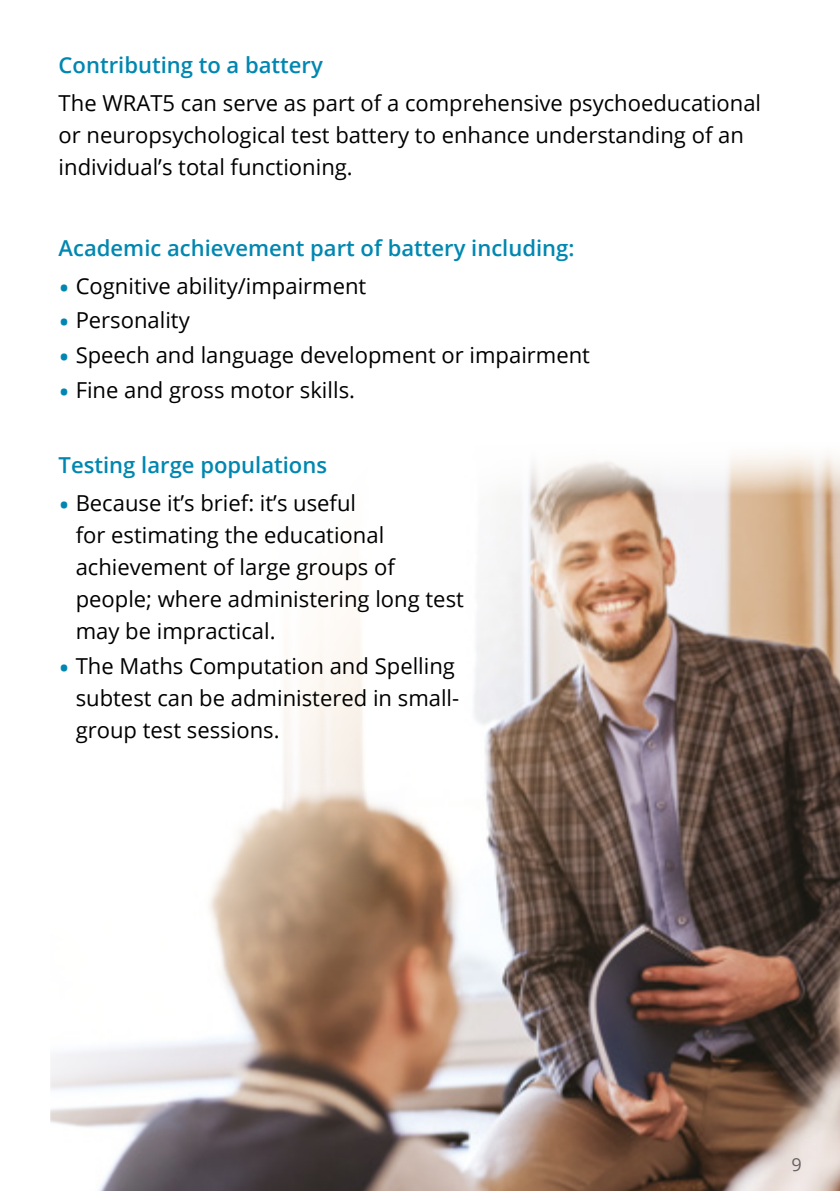
<style>
.page{position:relative;width:840px;height:1191px;background:#fff}
.page>*{position:absolute;margin:0;border:0;box-sizing:border-box;transform-origin:0 0}
.t1{font:22px/32px "Open Sans";color:#000}
.t2{font:600 22px "Open Sans";color:#0087b1}
.t3{font:18px "Open Sans";color:#646363}
.s1{font-size:30px;color:#0087b1}
</style>
<div class="page">
<img style="left:50px;top:454px;width:789px;height:737px">
<p class="t2" style="left:59px;top:50px;width:265px">Contributing to a battery</p>
<p class="t1" style="left:59px;top:86px;width:703px">The WRAT5 can serve as part of a comprehensive psychoeducational or neuropsychological test battery to enhance understanding of an individual’s total functioning.</p>
<p class="t2" style="left:59px;top:233px;width:517px">Academic achievement part of battery including:</p>
<p class="t1" style="left:59px;top:269px;width:309px"><span class="s1">•</span> Cognitive ability/impairment</p>
<p class="t1" style="left:59px;top:304px;width:133px"><span class="s1">•</span> Personality</p>
<p class="t1" style="left:59px;top:339px;width:532px"><span class="s1">•</span> Speech and language development or impairment</p>
<p class="t1" style="left:59px;top:373px;width:298px"><span class="s1">•</span> Fine and gross motor skills.</p>
<p class="t2" style="left:59px;top:450px;width:270px">Testing large populations</p>
<p class="t1" style="left:76px;top:486px;width:389px;text-indent:-17px"><span class="s1">•</span> Because it’s brief: it’s useful<br>for estimating the educational achievement of large groups of people; where administering long test may be impractical.</p>
<p class="t1" style="left:76px;top:649px;width:385px;text-indent:-17px"><span class="s1">•</span> The Maths Computation and Spelling subtest can be administered in small&shy;group test sessions.</p>
<p class="t3" style="left:790px;top:1151px;width:12px">9</p>
</div>
